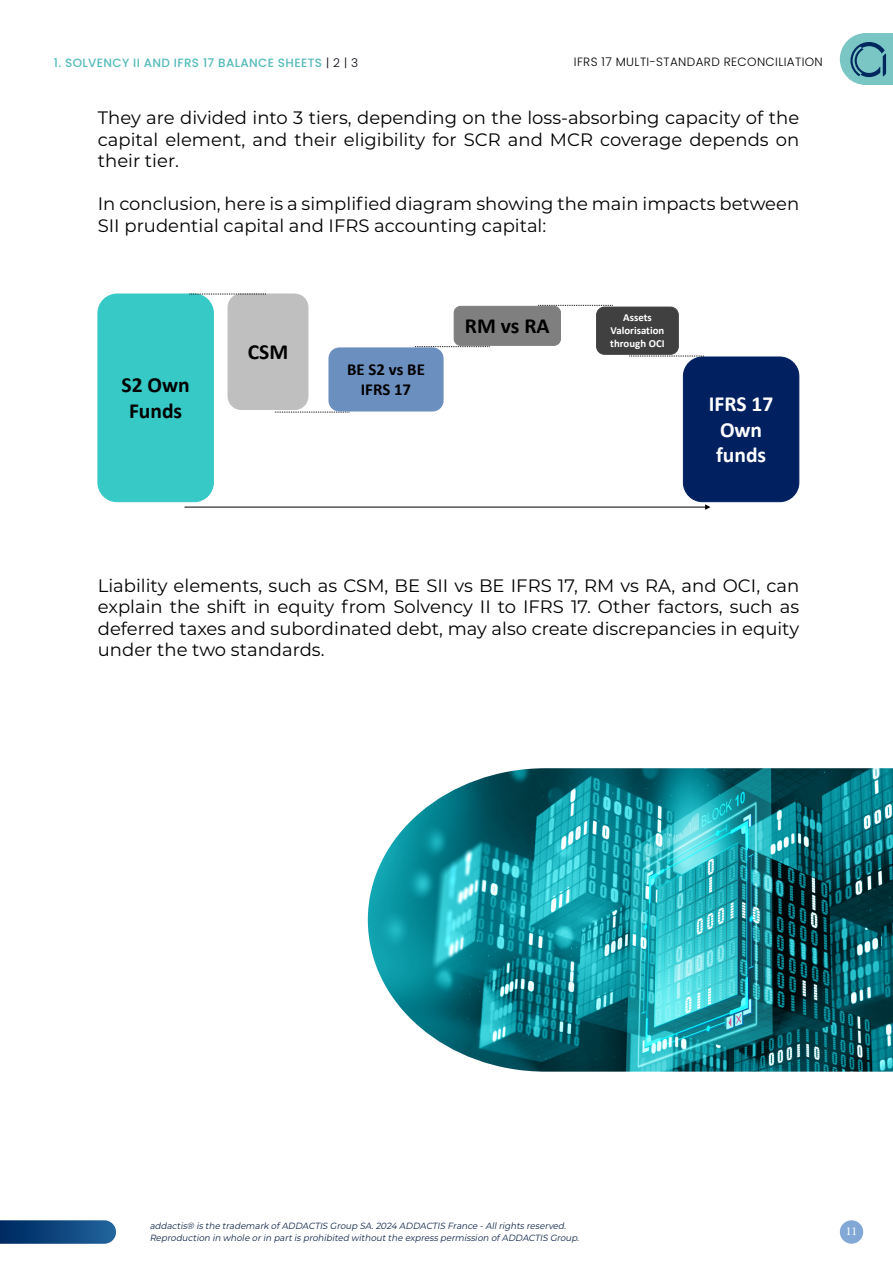
<style>
.page{position:relative;width:893px;height:1263px;background:#fff}
.page>*{position:absolute;margin:0;border:0;box-sizing:border-box;transform-origin:0 0}
.t1{font:700 21.6px/25.8px "Calibri";color:#000;text-align:center}
.t2{font:700 21.6px/25.8px "Calibri";color:#fff;text-align:center}
.t3{font:18px/21.6px "Montserrat";color:#000;text-align:justify}
.t4{font:700 16.8px/20.1px "Calibri";color:#000;text-align:center}
.t5{font:500 12px "Poppins";letter-spacing:.03em;color:#54bbba}
.t6{font:300 12px "Poppins";letter-spacing:.03em;color:#000}
.t7{font:12px "Minion Pro";color:#fff}
.t8{font:700 10.8px/12.9px "Calibri";color:#fff;text-align:center}
.t9{font:italic 9px/11.7px "Montserrat";color:#0b2246}
.s1{font-weight:300;color:#050510}
</style>
<div class="page">
<svg style="left:0;top:1220px;width:116px;height:24px;background:#184d83"></svg>
<div style="left:840px;top:1220px;width:23px;height:24px;background:#82a9d5;border-radius:50%"></div>
<svg style="left:840px;top:33px;width:53px;height:52px;background:#75b4bb"></svg>
<img style="left:368px;top:768px;width:525px;height:304px">
<div style="left:98px;top:294px;width:115px;height:208px;background:#36c9c6;border-radius:19px"></div>
<div style="left:97px;top:294px;width:117px;height:208px;border:1px solid #36c9c6;border-radius:19px"></div>
<div style="left:683px;top:357px;width:116px;height:145px;background:#002060;border:1px solid #002060;border-radius:19px"></div>
<div style="left:228px;top:294px;width:80px;height:115px;background:#bfbfbf;border-radius:13px"></div>
<div style="left:228px;top:294px;width:80px;height:116px;border:1px solid #bfbfbf;border-radius:13px"></div>
<div style="left:454px;top:306px;width:107px;height:40px;background:#7f7f7f;border:1px solid #7f7f7f;border-radius:7px"></div>
<div style="left:597px;top:307px;width:81px;height:47px;background:#404040;border-radius:8px"></div>
<div style="left:596px;top:307px;width:83px;height:48px;border:1px solid #404040;border-radius:8px"></div>
<svg style="left:189px;top:294px;width:77px;height:1px"></svg>
<svg style="left:275px;top:412px;width:74px;height:1px"></svg>
<svg style="left:538px;top:305px;width:75px;height:1px"></svg>
<svg style="left:629px;top:356px;width:75px;height:1px"></svg>
<hr style="left:184px;top:507px;width:522px;height:1px;background:#000">
<svg style="left:705px;top:504px;width:5px;height:6px"></svg>
<div style="left:329px;top:348px;width:114px;height:63px;background:#6b8fbf;border-radius:11px"></div>
<div style="left:329px;top:347px;width:114px;height:64px;border:1px solid #6b8fbf;border-radius:11px"></div>
<svg style="left:415px;top:346px;width:75px;height:1px"></svg>
<p class="t5" style="left:54px;top:55px;width:306px">1. SOLVENCY II AND IFRS 17 BALANCE SHEETS <span class="s1">| 2 | 3</span></p>
<p class="t6" style="left:574px;top:55px;width:250px">IFRS 17 MULTI-STANDARD RECONCILIATION</p>
<p class="t3" style="left:98px;top:106px;width:703px">They are divided into 3 tiers, depending on the loss-absorbing capacity of the capital element, and their eligibility for SCR and MCR coverage depends on their tier.</p>
<p class="t3" style="left:98px;top:193px;width:703px">In conclusion, here is a simplified diagram showing the main impacts between<br>SII prudential capital and IFRS accounting capital:</p>
<p class="t1" style="left:122px;top:372px;width:70px">S2 Own<br>Funds</p>
<p class="t1" style="left:248px;top:339px;width:42px">CSM</p>
<p class="t4" style="left:347px;top:359px;width:79px">BE S2 vs BE<br>IFRS 17</p>
<p class="t1" style="left:465px;top:313px;width:86px">RM vs RA</p>
<p class="t8" style="left:610px;top:311px;width:56px">Assets<br>Valorisation through OCI</p>
<p class="t2" style="left:709px;top:390px;width:66px">IFRS 17<br>Own funds</p>
<p class="t3" style="left:98px;top:574px;width:703px">Liability elements, such as CSM, BE SII vs BE IFRS 17, RM vs RA, and OCI, can explain the shift in equity from Solvency II to IFRS 17. Other factors, such as deferred taxes and subordinated debt, may also create discrepancies in equity under the two standards.</p>
<p class="t9" style="left:150px;top:1220px;width:433px">addactis® is the trademark ofADDACTIS Group SA.2024 ADDACTIS France -Allrights reserved.<br>Reproduction in whole orin partis prohibited withoutthe express permission ofADDACTIS Group.</p>
<p class="t7" style="left:846px;top:1223px;width:13px">11</p>
</div>
